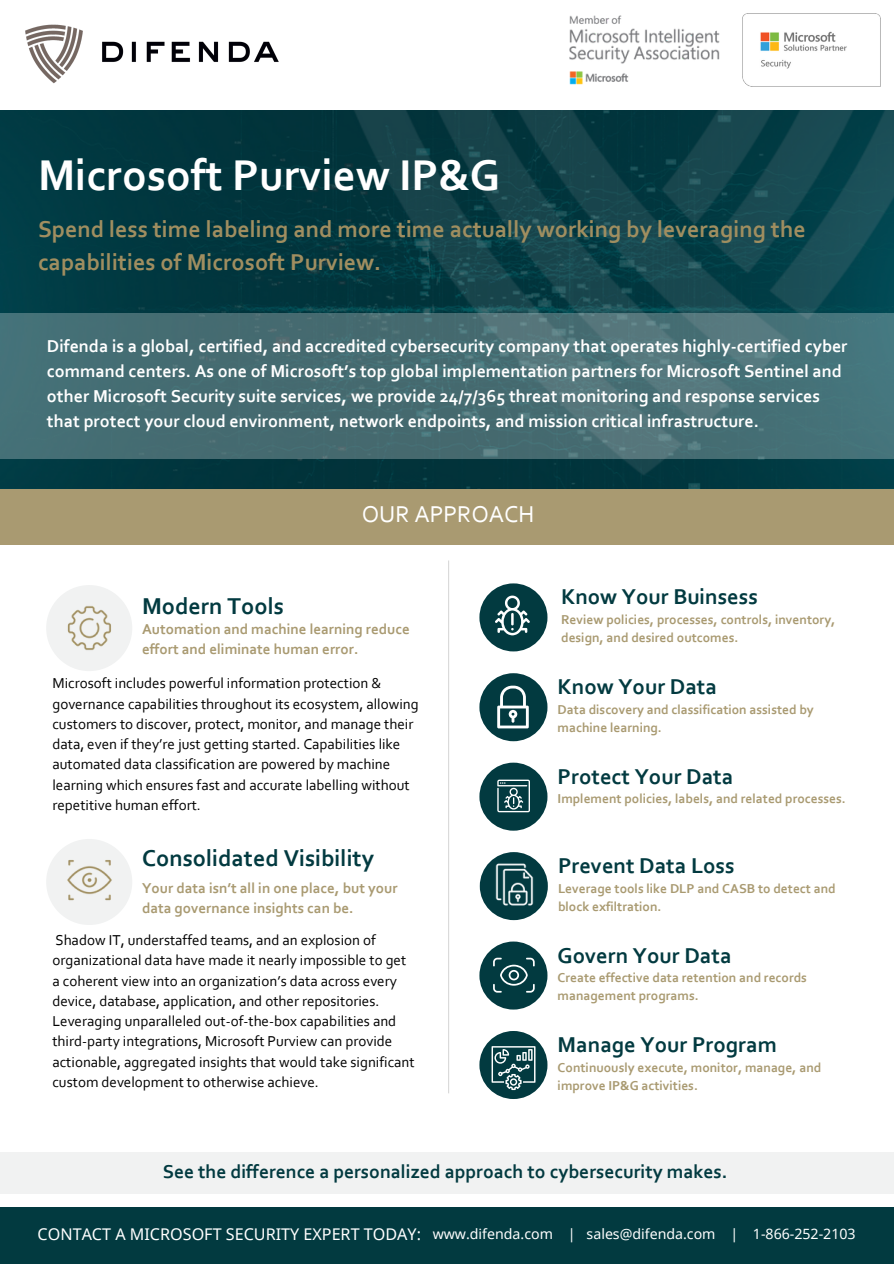
<style>
.page{position:relative;width:894px;height:1264px;background:#fff}
.page>*{position:absolute;margin:0;border:0;box-sizing:border-box;transform-origin:0 0}
.t1{font:700 45px "Corbel";color:#fff}
.t2{font:700 24px/32.7px "Corbel";color:#a08e60}
.t3{font:700 24px "Corbel";color:#023a40}
.t4{font:24px "Corbel";color:#fff}
.t5{font:700 22.5px "Corbel";color:#023a40}
.t6{font:700 19.5px "Corbel";color:#023a40}
.t7{font:700 18px/24.8px "Corbel";color:#fff}
.t8{font:15px/20.2px "Corbel";color:#000}
.t9{font:700 15px/20.2px "Corbel";color:#a99a71}
.t10{font:14.1px "Noto Sans";color:#fff}
.t11{font:700 13.5px/18px "Corbel";color:#a99a71}
.s1{font-size:16.2px}
</style>
<div class="page">
<div style="left:0;top:489px;width:893px;height:55px;background:#a99a71"></div>
<div style="left:0;top:1207px;width:892px;height:56px;background:#023a40"></div>
<div style="left:0;top:1151px;width:893px;height:42px;background:#f1f2f2"></div>
<svg style="left:0;top:110px;width:892px;height:377px;background:#083d45"></svg>
<svg style="left:0;top:313px;width:893px;height:146px;background:#486f75"></svg>
<img style="left:25px;top:24px;width:254px;height:60px">
<hr style="left:448px;top:560px;width:1px;height:533px;background:#d9d9d9">
<div style="left:479px;top:583px;width:68px;height:68px;background:#023a40;border-radius:50%"></div>
<svg style="left:495px;top:595px;width:35px;height:41px"></svg>
<div style="left:479px;top:673px;width:68px;height:68px;background:#023a40;border-radius:50%"></div>
<svg style="left:497px;top:685px;width:31px;height:43px"></svg>
<div style="left:479px;top:762px;width:68px;height:68px;background:#023a40;border-radius:50%"></div>
<svg style="left:497px;top:779px;width:33px;height:33px"></svg>
<div style="left:479px;top:852px;width:68px;height:68px;background:#023a40;border-radius:50%"></div>
<img style="left:479px;top:853px;width:69px;height:62px">
<div style="left:479px;top:941px;width:68px;height:68px;background:#023a40;border-radius:50%"></div>
<svg style="left:493px;top:957px;width:41px;height:35px"></svg>
<div style="left:479px;top:1030px;width:68px;height:68px;background:#023a40;border-radius:50%"></div>
<svg style="left:491px;top:1046px;width:44px;height:44px"></svg>
<div style="left:46px;top:585px;width:86px;height:86px;background:#f1f2f2;border-radius:50%"></div>
<img style="left:67px;top:606px;width:44px;height:45px">
<div style="left:46px;top:839px;width:86px;height:86px;background:#f1f2f2;border-radius:50%"></div>
<img style="left:67px;top:860px;width:45px;height:41px">
<img style="left:742px;top:13px;width:138px;height:73px">
<img style="left:569px;top:15px;width:150px;height:69px">
<h1 class="t1" style="left:38px;top:156px;width:463px">Microsoft Purview IP&amp;G</h1>
<h2 class="t2" style="left:38px;top:215px;width:769px">Spend less time labeling and more time actually working by leveraging the capabilities of Microsoft Purview.</h2>
<p class="t7" style="left:47px;top:335px;width:801px">Difenda is a global, certified, and accredited cybersecurity company that operates highly-certified cyber command centers. As one of Microsoft’s top global implementation partners for Microsoft Sentinel and other Microsoft Security suite services, we provide 24/7/365 threat monitoring and response services that protect your cloud environment, network endpoints, and mission critical infrastructure.</p>
<h2 class="t4" style="left:361px;top:504px;width:174px">OUR APPROACH</h2>
<h2 class="t3" style="left:142px;top:596px;width:144px">Modern Tools</h2>
<p class="t9" style="left:142px;top:620px;width:269px">Automation and machine learning reduce effort and eliminate human error.</p>
<p class="t8" style="left:52px;top:674px;width:368px">Microsoft includes powerful information protection &amp; governance capabilities throughout its ecosystem, allowing customers to discover, protect, monitor, and manage their data, even if they’re just getting started. Capabilities like automated data classification are powered by machine learning which ensures fast and accurate labelling without repetitive human effort.</p>
<h2 class="t3" style="left:142px;top:848px;width:233px">Consolidated Visibility</h2>
<p class="t9" style="left:142px;top:879px;width:257px">Your data isn’t all in one place, but your data governance insights can be.</p>
<p class="t8" style="left:52px;top:931px;width:364px">Shadow IT, understaffed teams, and an explosion of organizational data have made it nearly impossible to get a coherent view into an organization’s data across every device, database, application, and other repositories.<br>Leveraging unparalleled out-of-the-box capabilities and third-party integrations, Microsoft Purview can provide actionable, aggregated insights that would take significant custom development to otherwise achieve.</p>
<h3 class="t5" style="left:561px;top:587px;width:198px">Know Your Buinsess</h3>
<p class="t11" style="left:561px;top:612px;width:276px">Review policies, processes, controls, inventory, design, and desired outcomes.</p>
<h3 class="t5" style="left:557px;top:677px;width:161px">Know Your Data</h3>
<p class="t11" style="left:557px;top:701px;width:258px">Data discovery and classification assisted by machine learning.</p>
<h3 class="t5" style="left:557px;top:767px;width:177px">Protect Your Data</h3>
<p class="t11" style="left:557px;top:791px;width:289px">Implement policies, labels, and related processes.</p>
<h3 class="t5" style="left:558px;top:856px;width:178px">Prevent Data Loss</h3>
<p class="t11" style="left:558px;top:880px;width:279px">Leverage tools like DLP and CASB to detect and block exfiltration.</p>
<h3 class="t5" style="left:557px;top:945px;width:175px">Govern Your Data</h3>
<p class="t11" style="left:557px;top:970px;width:251px">Create effective data retention and records management programs.</p>
<h3 class="t5" style="left:557px;top:1035px;width:221px">Manage Your Program</h3>
<p class="t11" style="left:557px;top:1059px;width:265px">Continuously execute, monitor, manage, and improve IP&amp;G activities.</p>
<h3 class="t6" style="left:163px;top:1163px;width:566px">See the difference a personalized approach to cybersecurity makes.</h3>
<p class="t10" style="left:38px;top:1223px;width:819px"><span class="s1">CONTACT A MICROSOFT SECURITY EXPERT TODAY:</span> www.difenda.com | sales@difenda.com | 1-866-252-2103</p>
</div>
